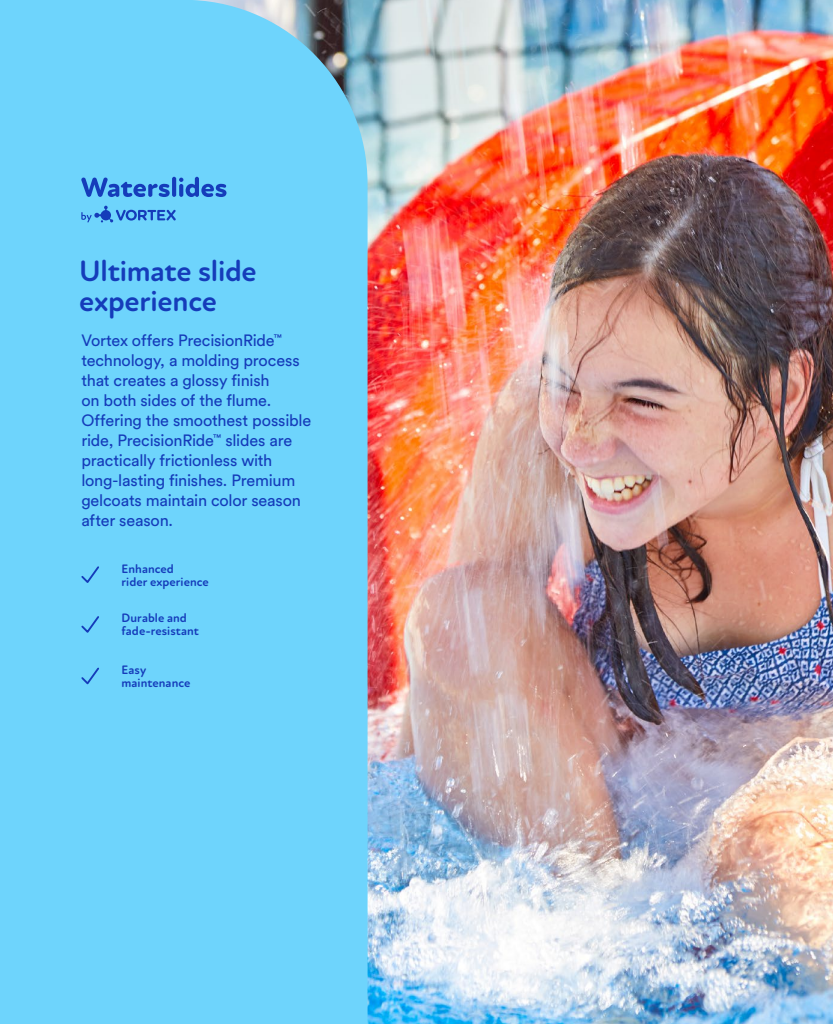
<style>
.page{position:relative;width:833px;height:1024px;background:#fff}
.page>*{position:absolute;margin:0;border:0;box-sizing:border-box;transform-origin:0 0}
.t1{font:700 30px/30px "New Atten Round";letter-spacing:-.01em;color:#153cba}
.t2{font:16.25px/20px "Circular Std";letter-spacing:-.015em;color:#153cba}
.t3{font:700 12.5px/12.5px "New Atten Round";letter-spacing:.005em;color:#153cba}
</style>
<div class="page">
<img style="left:367px;top:0;width:465px;height:1024px">
<div style="left:0;top:0;width:367px;height:1024px;background:#6ed4fc"></div>
<svg style="left:81px;top:206px;width:95px;height:16px;background:#52a4e7"></svg>
<svg style="left:81px;top:177px;width:145px;height:20px;background:#4792df"></svg>
<svg style="left:80px;top:564px;width:21px;height:21px"></svg>
<svg style="left:80px;top:614px;width:21px;height:21px"></svg>
<svg style="left:80px;top:666px;width:21px;height:20px"></svg>
<h1 class="t1" style="left:79px;top:257px;width:179px">Ultimate slide experience</h1>
<p class="t2" style="left:81px;top:330px;width:231px">Vortex offers PrecisionRide<sup>™ </sup>technology, a molding process that creates a glossy finish<br>on both sides of the flume.<br>Offering the smoothest possible ride, PrecisionRide<sup>™</sup> slides are practically frictionless with long-lasting finishes. Premium gelcoats maintain color season after season.</p>
<p class="t3" style="left:122px;top:563px;width:89px">Enhanced<br>rider experience</p>
<p class="t3" style="left:122px;top:612px;width:79px">Durable and fade-resistant</p>
<p class="t3" style="left:122px;top:664px;width:70px">Easy maintenance</p>
</div>
